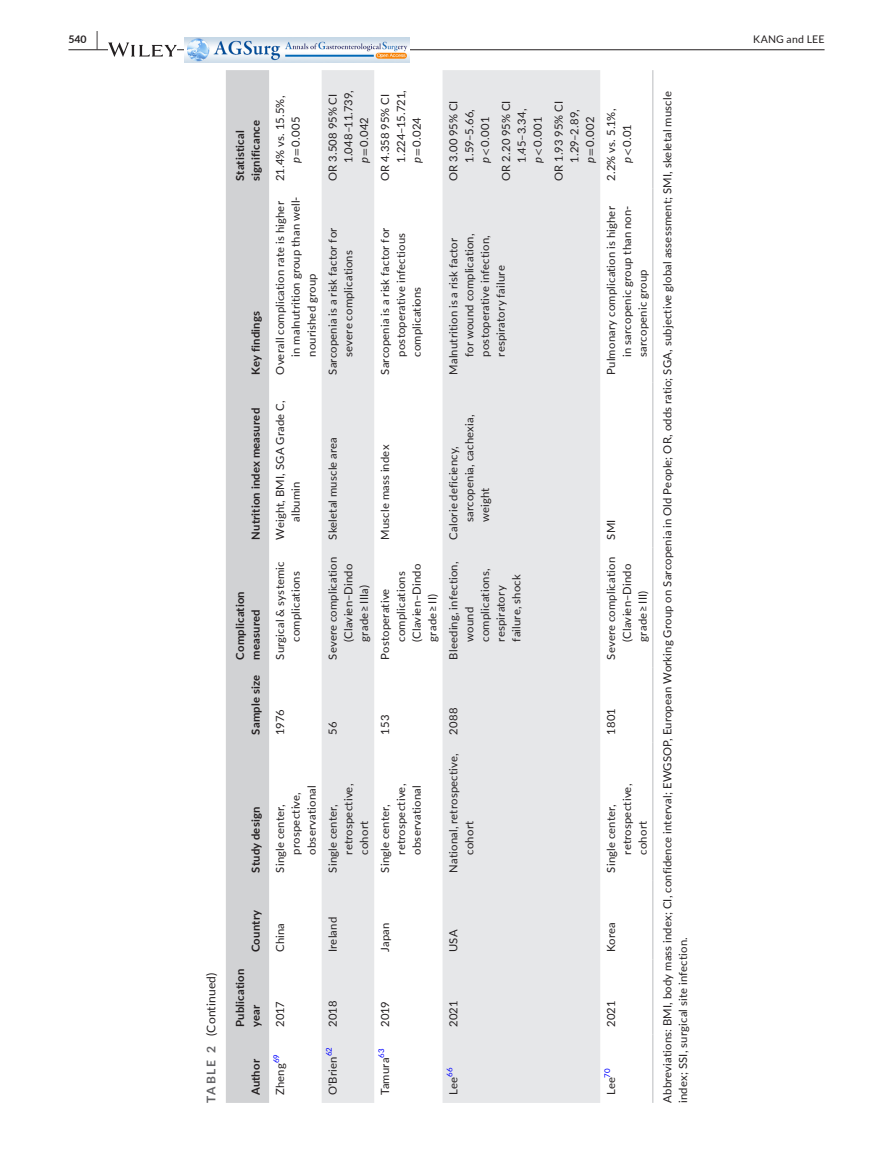
<style>
.page{position:relative;width:893px;height:1174px;background:#fff}
.page>*{position:absolute;margin:0;border:0;box-sizing:border-box;transform-origin:0 0}
.t1{font:12px "Lato";letter-spacing:.015em;color:#231f20}
.t2{font:700 12px "Lato";letter-spacing:.145em;color:#636366}
.t3{font:11.25px/15.8px "Lato";letter-spacing:.015em;color:#231f20}
.t4{font:700 11.25px/15.8px "Lato";letter-spacing:.02em;color:#231f20}
.t5{font:10.5px "Lato";letter-spacing:.02em;color:#231f20}
.t6{font:700 10.5px "Lato";color:#231f20}
.t7{font:7.8px "Lato";letter-spacing:.02em;color:#00f}
.s1{font-size:19.5px}
.s2{font-style:italic}
.s3{font-family:"STIX"}
</style>
<div class="page">
<hr style="left:68px;top:49px;width:756px;height:1px;background:#231f20">
<svg style="left:108px;top:42px;width:69px;height:15px"></svg>
<img style="left:185px;top:37px;width:225px;height:25px">
<div style="left:226px;top:70px;width:43px;height:1032px;background:#d1d2d4"></div>
<svg style="left:322px;top:70px;width:278px;height:1032px;fill:#e6e7e9"></svg>
<hr style="left:652px;top:1034px;width:1px;height:68px;background:#d1d2d4">
<hr style="left:652px;top:959px;width:1px;height:75px;background:#d1d2d4">
<hr style="left:652px;top:880px;width:1px;height:79px;background:#d1d2d4">
<hr style="left:652px;top:742px;width:1px;height:138px;background:#d1d2d4">
<hr style="left:652px;top:667px;width:1px;height:75px;background:#d1d2d4">
<hr style="left:652px;top:547px;width:1px;height:120px;background:#d1d2d4">
<hr style="left:652px;top:382px;width:1px;height:165px;background:#d1d2d4">
<hr style="left:652px;top:189px;width:1px;height:193px;background:#d1d2d4">
<hr style="left:652px;top:70px;width:1px;height:119px;background:#d1d2d4">
<p class="t6" style="left:68px;top:31px;width:31px">540 <span class="s1">|</span></p>
<p class="t5" style="left:753px;top:31px;width:73px">KANG and LEE</p>
<p class="t1" style="left:202px;top:1035px;width:65px;rotate:-90deg">(Continued)</p>
<p class="t2" style="left:202px;top:1102px;width:58px;rotate:-90deg">TABLE 2</p>
<p class="t4" style="left:232px;top:181px;width:62px;rotate:-90deg">Statistical significance</p>
<p class="t4" style="left:247px;top:375px;width:65px;rotate:-90deg">Key findings</p>
<p class="t4" style="left:247px;top:540px;width:133px;rotate:-90deg">Nutrition index measured</p>
<p class="t4" style="left:232px;top:659px;width:70px;rotate:-90deg">Complication measured</p>
<p class="t4" style="left:247px;top:734px;width:61px;rotate:-90deg">Sample size</p>
<p class="t4" style="left:247px;top:872px;width:67px;rotate:-90deg">Study design</p>
<p class="t3" style="left:272px;top:181px;width:87px;text-align:center;rotate:-90deg">21.4% vs. 15.5%, <span class="s2">p</span><span class="s3">=</span> 0.005</p>
<p class="t3" style="left:272px;top:357px;width:162px;text-indent:-18px;rotate:-90deg">Overall complication rate is higher in malnutrition group than well&shy;nourished group</p>
<p class="t3" style="left:272px;top:522px;width:123px;text-indent:-18px;rotate:-90deg">Weight, BMI, SGA Grade C, albumin</p>
<p class="t3" style="left:272px;top:641px;width:82px;text-indent:-18px;rotate:-90deg">Surgical &amp; systemic complications</p>
<p class="t3" style="left:324px;top:163px;width:74px;text-indent:-18px;rotate:-90deg">OR 3.508 95% CI<br>1.048–11.739, <span class="s2">p</span><span class="s3">=</span> 0.042</p>
<p class="t3" style="left:324px;top:375px;width:148px;text-align:center;rotate:-90deg">Sarcopenia is a risk factor for severe complications</p>
<p class="t3" style="left:324px;top:540px;width:104px;rotate:-90deg">Skeletal muscle area</p>
<p class="t3" style="left:324px;top:641px;width:86px;text-indent:-18px;rotate:-90deg">Severe complication (Clavien–Dindo grade ≥ IIIa)</p>
<p class="t3" style="left:377px;top:163px;width:75px;text-indent:-18px;rotate:-90deg">OR 4.358 95% CI<br>1.224–15.721, <span class="s2">p</span><span class="s3">=</span> 0.024</p>
<p class="t3" style="left:445px;top:163px;width:64px;text-indent:-18px;rotate:-90deg">OR 3.00 95% CI<br>1.59–5.66, <span class="s2">p</span><span class="s3">&lt;</span> 0.001</p>
<p class="t3" style="left:498px;top:163px;width:64px;text-indent:-18px;rotate:-90deg">OR 2.20 95% CI<br>1.45–3.34, <span class="s2">p</span><span class="s3">&lt;</span> 0.001</p>
<p class="t3" style="left:550px;top:163px;width:63px;text-indent:-18px;rotate:-90deg">OR 1.93 95% CI<br>1.29–2.89, <span class="s2">p</span><span class="s3">=</span> 0.002</p>
<p class="t3" style="left:377px;top:357px;width:130px;text-indent:-18px;rotate:-90deg">Sarcopenia is a risk factor for postoperative infectious complications</p>
<p class="t3" style="left:445px;top:357px;width:125px;text-indent:-18px;rotate:-90deg">Malnutrition is a risk factor for wound complication, postoperative infection, respiratory failure</p>
<p class="t3" style="left:377px;top:540px;width:96px;rotate:-90deg">Muscle mass index</p>
<p class="t3" style="left:377px;top:641px;width:79px;text-indent:-18px;rotate:-90deg">Postoperative complications (Clavien–Dindo grade ≥ II)</p>
<p class="t3" style="left:445px;top:522px;width:109px;text-indent:-18px;rotate:-90deg">Calorie deficiency, sarcopenia, cachexia, weight</p>
<p class="t3" style="left:445px;top:641px;width:82px;text-indent:-18px;rotate:-90deg">Bleeding, infection, wound complications, respiratory failure, shock</p>
<p class="t3" style="left:603px;top:181px;width:74px;text-align:center;rotate:-90deg">2.2% vs. 5.1%, <span class="s2">p</span><span class="s3">&lt;</span> 0.01</p>
<p class="t3" style="left:603px;top:357px;width:153px;text-align:justify;text-indent:-18px;rotate:-90deg">Pulmonary complication is higher in sarcopenic group than non&shy;sarcopenic group</p>
<p class="t3" style="left:603px;top:540px;width:22px;rotate:-90deg">SMI</p>
<p class="t3" style="left:603px;top:641px;width:86px;text-indent:-18px;rotate:-90deg">Severe complication (Clavien–Dindo grade ≥ III)</p>
<p class="t3" style="left:272px;top:734px;width:27px;rotate:-90deg">1976</p>
<p class="t3" style="left:324px;top:734px;width:15px;rotate:-90deg">56</p>
<p class="t3" style="left:377px;top:734px;width:21px;rotate:-90deg">153</p>
<p class="t3" style="left:272px;top:854px;width:71px;text-indent:-18px;rotate:-90deg">Single center, prospective, observational</p>
<p class="t3" style="left:324px;top:854px;width:72px;text-indent:-18px;rotate:-90deg">Single center, retrospective, cohort</p>
<p class="t3" style="left:377px;top:854px;width:72px;text-indent:-18px;rotate:-90deg">Single center, retrospective, observational</p>
<p class="t3" style="left:445px;top:734px;width:28px;rotate:-90deg">2088</p>
<p class="t3" style="left:445px;top:854px;width:103px;text-indent:-18px;rotate:-90deg">National, retrospective, cohort</p>
<p class="t3" style="left:603px;top:734px;width:28px;rotate:-90deg">1801</p>
<p class="t3" style="left:603px;top:854px;width:72px;text-indent:-18px;rotate:-90deg">Single center, retrospective, cohort</p>
<p class="t4" style="left:247px;top:952px;width:44px;rotate:-90deg">Country</p>
<p class="t4" style="left:232px;top:1027px;width:60px;rotate:-90deg">Publication year</p>
<p class="t4" style="left:247px;top:1095px;width:38px;rotate:-90deg">Author</p>
<p class="t3" style="left:272px;top:952px;width:31px;rotate:-90deg">China</p>
<p class="t3" style="left:272px;top:1027px;width:28px;rotate:-90deg">2017</p>
<p class="t3" style="left:272px;top:1095px;width:43px;rotate:-90deg">Zheng<sup>69</sup></p>
<p class="t3" style="left:324px;top:952px;width:37px;rotate:-90deg">Ireland</p>
<p class="t3" style="left:324px;top:1027px;width:28px;rotate:-90deg">2018</p>
<p class="t7" style="left:323px;top:1056px;width:11px;rotate:-90deg">62</p>
<p class="t3" style="left:324px;top:1095px;width:40px;rotate:-90deg">O'Brien</p>
<p class="t3" style="left:377px;top:952px;width:31px;rotate:-90deg">Japan</p>
<p class="t3" style="left:377px;top:1027px;width:27px;rotate:-90deg">2019</p>
<p class="t7" style="left:376px;top:1057px;width:11px;rotate:-90deg">63</p>
<p class="t3" style="left:377px;top:1095px;width:39px;rotate:-90deg">Tamura</p>
<p class="t3" style="left:445px;top:952px;width:24px;rotate:-90deg">USA</p>
<p class="t3" style="left:445px;top:1027px;width:28px;rotate:-90deg">2021</p>
<p class="t7" style="left:444px;top:1077px;width:11px;rotate:-90deg">66</p>
<p class="t3" style="left:445px;top:1095px;width:20px;rotate:-90deg">Lee</p>
<p class="t3" style="left:603px;top:952px;width:31px;rotate:-90deg">Korea</p>
<p class="t3" style="left:603px;top:1027px;width:28px;rotate:-90deg">2021</p>
<p class="t7" style="left:602px;top:1077px;width:11px;rotate:-90deg">70</p>
<p class="t3" style="left:603px;top:1095px;width:20px;rotate:-90deg">Lee</p>
<p class="t3" style="left:659px;top:1102px;width:1013px;rotate:-90deg">Abbreviations: BMI, body mass index; CI, confidence interval; EWGSOP, European Working Group on Sarcopenia in Old People; OR, odds ratio; SGA, subjective global assessment; SMI, skeletal muscle index; SSI, surgical site infection.</p>
</div>
